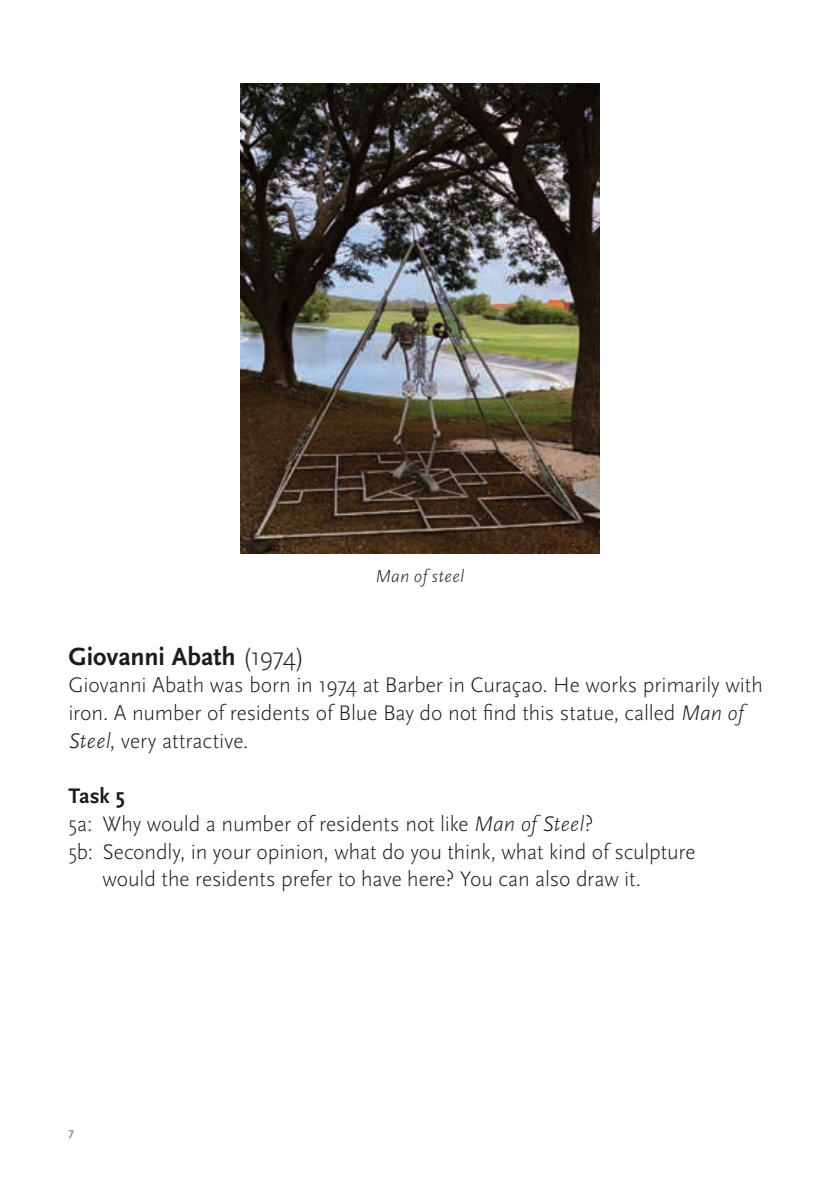
<style>
.page{position:relative;width:840px;height:1191px;background:#fff}
.page>*{position:absolute;margin:0;border:0;box-sizing:border-box;transform-origin:0 0}
.t1{font:700 26px "Scala Sans Pro";letter-spacing:-.005em;color:#1c1c1a}
.t2{font:300 22px/27.6px "Scala Sans Pro";letter-spacing:-.005em;color:#1c1c1a}
.t3{font:700 22px "Scala Sans Pro";color:#1c1c1a}
.t4{font:italic 300 18px "Scala Sans Pro";letter-spacing:.01em;color:#1c1c1a}
.t5{font:700 12px "Scala Sans Pro";color:#919192}
.s1{font-weight:300}
.s2{font-style:italic}
</style>
<div class="page">
<img style="left:240px;top:83px;width:359px;height:471px">
<p class="t4" style="left:375px;top:565px;width:90px">Man of steel</p>
<p class="t1" style="left:68px;top:641px;width:237px">Giovanni Abath <span class="s1">(1974)</span></p>
<p class="t2" style="left:68px;top:671px;width:695px">Giovanni Abath was born in 1974 at Barber in Curaçao. He works primarily with iron. A number of residents of Blue Bay do not find this statue, called <span class="s2">Man of<br>Steel</span>, very attractive.</p>
<p class="t3" style="left:68px;top:783px;width:58px">Task 5</p>
<p class="t2" style="left:68px;top:810px;width:526px">5a: Why would a number of residents not like <span class="s2">Man of Steel</span>?</p>
<p class="t2" style="left:68px;top:837px;width:628px">5b: Secondly, in your opinion, what do you think, what kind of sculpture</p>
<p class="t2" style="left:102px;top:865px;width:540px">would the residents prefer to have here? You can also draw it.</p>
<p class="t5" style="left:68px;top:1124px;width:7px">7</p>
</div>
